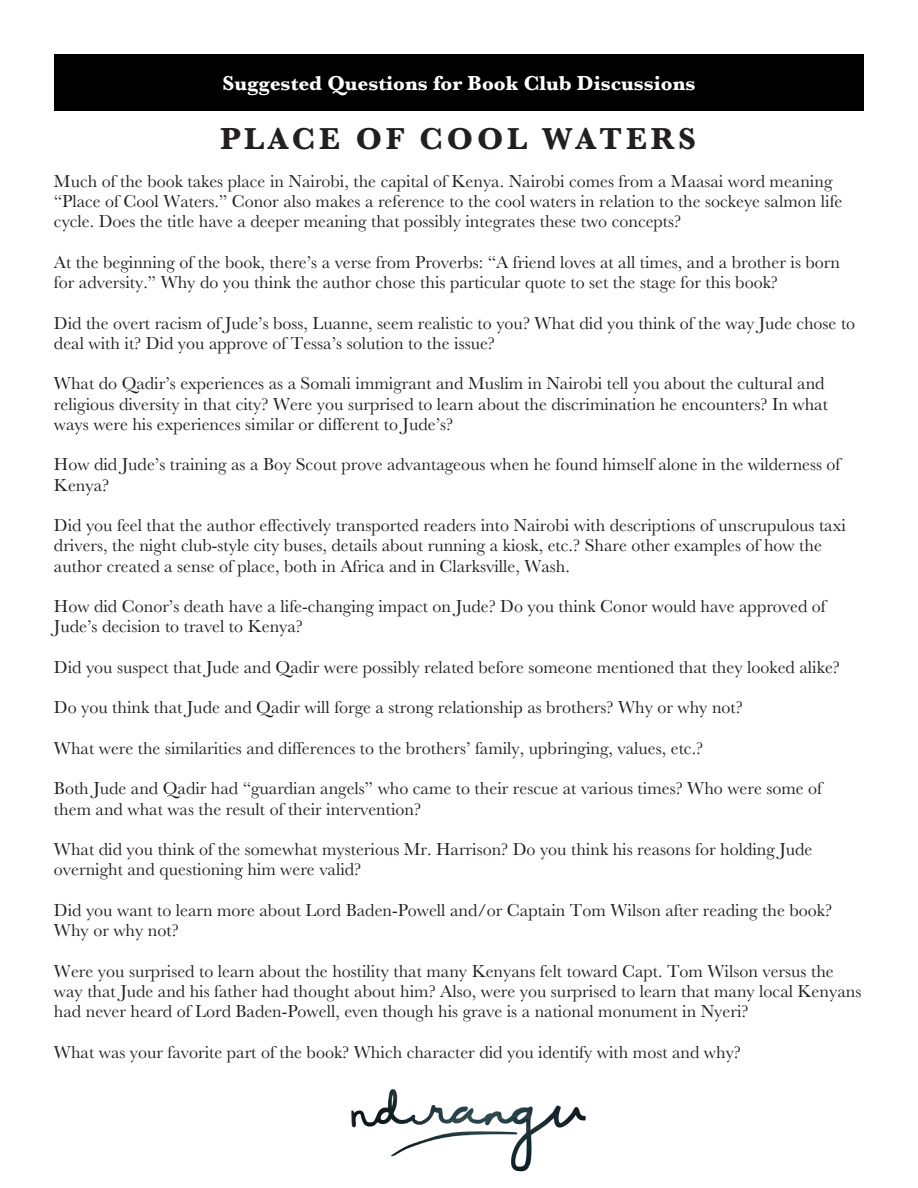
<style>
.page{position:relative;width:918px;height:1188px;background:#fff}
.page>*{position:absolute;margin:0;border:0;box-sizing:border-box;transform-origin:0 0}
.t1{font:700 31.5px "Baskerville";letter-spacing:.12em;color:#231f20}
.t2{font:700 21px "Baskerville";color:#fff}
.t3{font:18px/20.2px "Baskerville";color:#231f20}
</style>
<div class="page">
<img style="left:351px;top:1089px;width:235px;height:83px">
<div style="left:54px;top:54px;width:810px;height:57px;background:#000"></div>
<p class="t2" style="left:223px;top:68px;width:474px">Suggested Questions for Book Club Discussions</p>
<p class="t1" style="left:221px;top:117px;width:477px">PLACE OF COOL WATERS</p>
<p class="t3" style="left:54px;top:171px;width:790px">Much of the book takes place in Nairobi, the capital of Kenya. Nairobi comes from a Maasai word meaning “Place of Cool Waters.” Conor also makes a reference to the cool waters in relation to the sockeye salmon life cycle. Does the title have a deeper meaning that possibly integrates these two concepts?</p>
<p class="t3" style="left:54px;top:252px;width:788px">At the beginning of the book, there’s a verse from Proverbs: “A friend loves at all times, and a brother is born for adversity.” Why do you think the author chose this particular quote to set the stage for this book?</p>
<p class="t3" style="left:54px;top:313px;width:803px">Did the overt racism of Jude’s boss, Luanne, seem realistic to you? What did you think of the way Jude chose to deal with it? Did you approve of Tessa’s solution to the issue?</p>
<p class="t3" style="left:54px;top:374px;width:775px">What do Qadir’s experiences as a Somali immigrant and Muslim in Nairobi tell you about the cultural and religious diversity in that city? Were you surprised to learn about the discrimination he encounters? In what ways were his experiences similar or different to Jude’s?</p>
<p class="t3" style="left:54px;top:455px;width:788px">How did Jude’s training as a Boy Scout prove advantageous when he found himself alone in the wilderness of<br>Kenya?</p>
<p class="t3" style="left:54px;top:515px;width:793px">Did you feel that the author effectively transported readers into Nairobi with descriptions of unscrupulous taxi drivers, the night club-style city buses, details about running a kiosk, etc.? Share other examples of how the author created a sense of place, both in Africa and in Clarksville, Wash.</p>
<p class="t3" style="left:54px;top:596px;width:773px">How did Conor’s death have a life-changing impact on Jude? Do you think Conor would have approved of<br>Jude’s decision to travel to Kenya?</p>
<p class="t3" style="left:54px;top:657px;width:788px">Did you suspect that Jude and Qadir were possibly related before someone mentioned that they looked alike?</p>
<p class="t3" style="left:54px;top:698px;width:690px">Do you think that Jude and Qadir will forge a strong relationship as brothers? Why or why not?</p>
<p class="t3" style="left:54px;top:738px;width:651px">What were the similarities and differences to the brothers’ family, upbringing, values, etc.?</p>
<p class="t3" style="left:54px;top:779px;width:770px">Both Jude and Qadir had “guardian angels” who came to their rescue at various times? Who were some of them and what was the result of their intervention?</p>
<p class="t3" style="left:54px;top:839px;width:760px">What did you think of the somewhat mysterious Mr. Harrison? Do you think his reasons for holding Jude overnight and questioning him were valid?</p>
<p class="t3" style="left:54px;top:900px;width:780px">Did you want to learn more about Lord Baden-Powell and/or Captain Tom Wilson after reading the book?<br>Why or why not?</p>
<p class="t3" style="left:54px;top:961px;width:809px">Were you surprised to learn about the hostility that many Kenyans felt toward Capt. Tom Wilson versus the way that Jude and his father had thought about him? Also, were you surprised to learn that many local Kenyans had never heard of Lord Baden-Powell, even though his grave is a national monument in Nyeri?</p>
<p class="t3" style="left:54px;top:1042px;width:689px">What was your favorite part of the book? Which character did you identify with most and why?</p>
</div>
